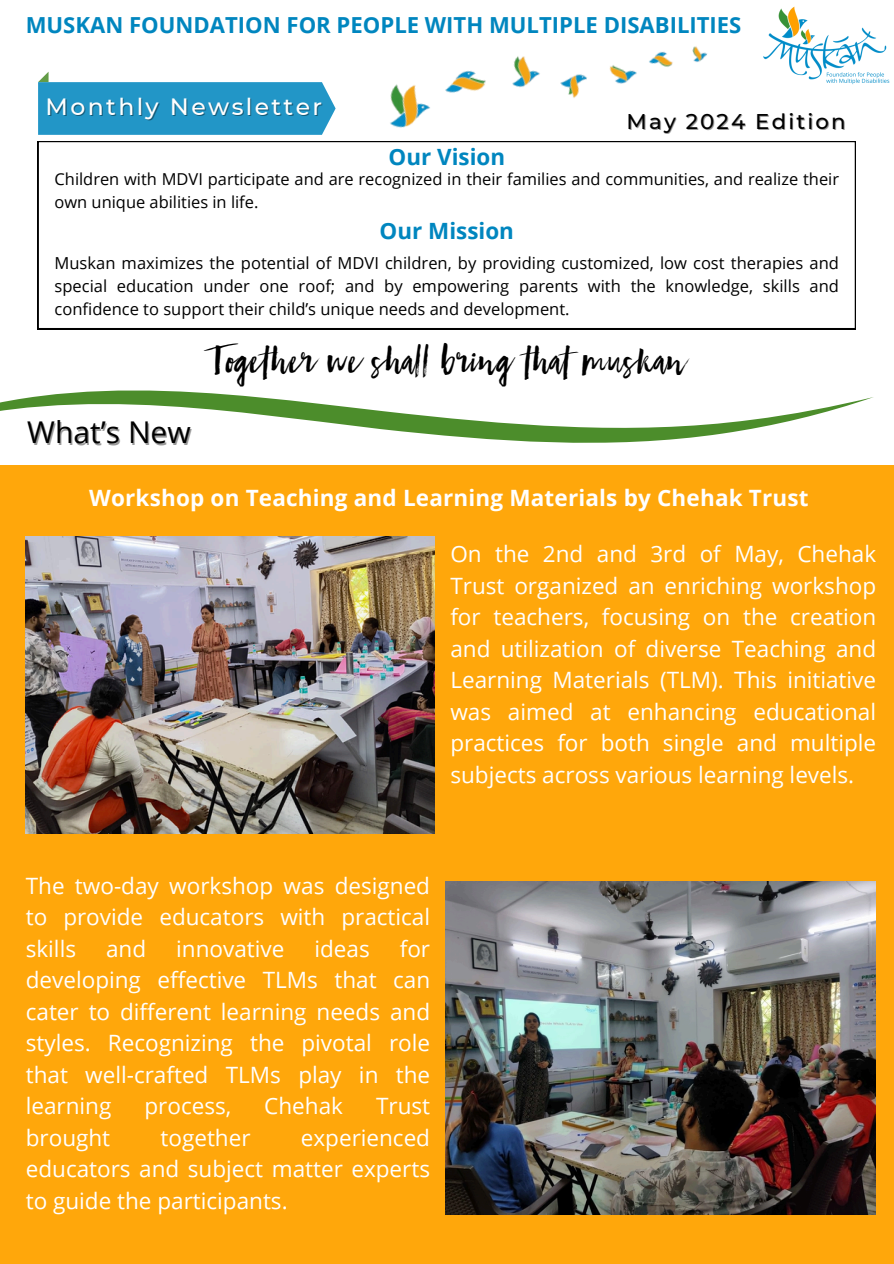
<style>
.page{position:relative;width:894px;height:1264px;background:#fff}
.page>*{position:absolute;margin:0;border:0;box-sizing:border-box;transform-origin:0 0}
.t1{font:38.7px "First Take";color:#000}
.t2{font:30px "Open Sans";color:#000}
.t3{font:500 23.55px "Montserrat";letter-spacing:.1em;color:#fff}
.t4{font:22.5px/31.5px "Open Sans";color:#fff;text-align:justify}
.t5{font:700 22.5px "Open Sans";letter-spacing:.01em;color:#fff}
.t6{font:700 22.35px "Open Sans";color:#0086bf}
.t7{font:700 22.05px "Open Sans";color:#0086bf}
.t8{font:500 21.3px "Montserrat";letter-spacing:.1em;color:#000}
.t9{font:16.5px/22.6px "Open Sans";color:#000;text-align:justify}
.t10{font:16.35px/22.8px "Open Sans";color:#000}
</style>
<div class="page">
<svg style="left:38px;top:72px;width:297px;height:63px"></svg>
<div style="left:0;top:465px;width:893px;height:798px;background:#ffa70b"></div>
<img style="left:763px;top:6px;width:127px;height:79px">
<svg style="left:38px;top:141px;width:817px;height:188px"></svg>
<img style="left:371px;top:46px;width:340px;height:181px">
<svg style="left:0;top:390px;width:873px;height:53px"></svg>
<img style="left:26px;top:536px;width:408px;height:297px">
<img style="left:445px;top:881px;width:430px;height:333px">
<p class="t7" style="left:26px;top:10px;width:717px">MUSKAN FOUNDATION FOR PEOPLE WITH MULTIPLE DISABILITIES</p>
<h4 class="t3" style="left:46px;top:92px;width:278px">Monthly Newsletter</h4>
<h4 class="t8" style="left:626px;top:108px;width:220px">May 2024 Edition</h4>
<p class="t10" style="left:55px;top:167px;width:785px">Children with MDVI participate and are recognized in their families and communities, and realize their own unique abilities in life.</p>
<h1 class="t6" style="left:388px;top:141px;width:118px">Our Vision</h1>
<h2 class="t6" style="left:379px;top:215px;width:136px">Our Mission</h2>
<p class="t9" style="left:55px;top:252px;width:785px">Muskan maximizes the potential of MDVI children, by providing customized, low cost therapies and special education under one roof; and by empowering parents with the knowledge, skills and confidence to support their child’s unique needs and development.</p>
<p class="t2" style="left:27px;top:411px;width:165px">What’s New</p>
<h4 class="t1" style="left:208px;top:346px;width:478px">Together we shall bring that muskan</h4>
<h5 class="t5" style="left:89px;top:481px;width:720px">Workshop on Teaching and Learning Materials by Chehak Trust</h5>
<p class="t4" style="left:450px;top:537px;width:427px">On the 2nd and 3rd of May, Chehak Trust organized an enriching workshop for teachers, focusing on the creation and utilization of diverse Teaching and Learning Materials (TLM). This initiative was aimed at enhancing educational practices for both single and multiple subjects across various learning levels.</p>
<h5 class="t4" style="left:26px;top:869px;width:406px">The two-day workshop was designed to provide educators with practical skills</h5>
<h5 class="t4" style="left:26px;top:932px;width:406px;text-indent:374px">for developing effective TLMs that can cater to different learning needs and styles. Recognizing the pivotal role that well-crafted TLMs play in the learning</h5>
<h5 class="t4" style="left:106px;top:932px;width:42px">and</h5>
<h5 class="t4" style="left:176px;top:932px;width:110px">innovative</h5>
<h5 class="t4" style="left:314px;top:932px;width:57px">ideas</h5>
<h5 class="t4" style="left:144px;top:1089px;width:88px">process,</h5>
<h5 class="t4" style="left:264px;top:1089px;width:80px">Chehak</h5>
<h5 class="t4" style="left:376px;top:1089px;width:56px">Trust</h5>
<h5 class="t4" style="left:26px;top:1121px;width:406px;text-indent:275px">experienced educators and subject matter experts to guide the participants.</h5>
<h5 class="t4" style="left:26px;top:1121px;width:86px">brought</h5>
<h5 class="t4" style="left:160px;top:1121px;width:91px">together</h5>
</div>
